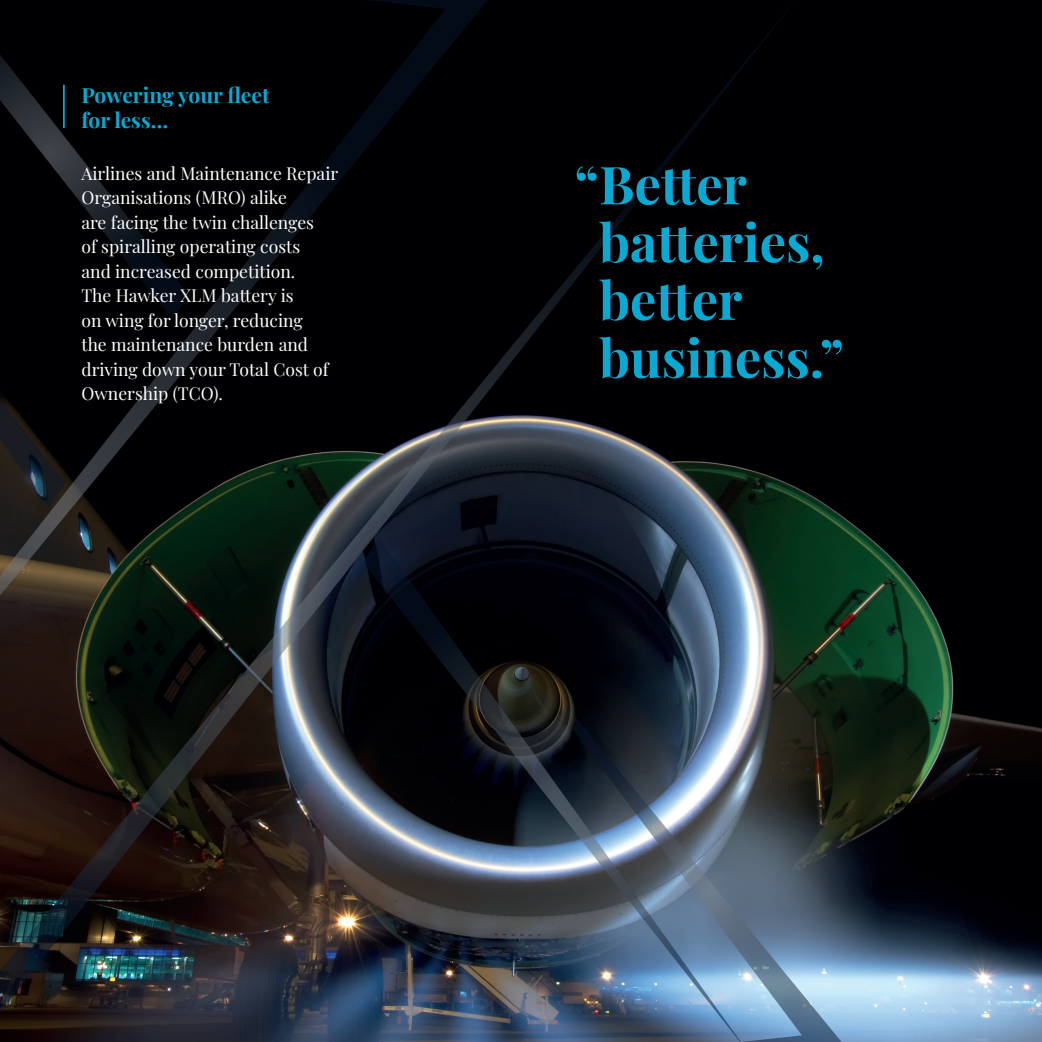
<style>
.page{position:relative;width:1042px;height:1042px;background:#fff}
.page>*{position:absolute;margin:0;border:0;box-sizing:border-box;transform-origin:0 0}
.t1{font:700 52.5px/57.8px "Playfair Display";color:#08aad4}
.t2{font:700 21px/25.2px "Playfair Display";color:#08aad4}
.t3{font:17.5px/24.5px "Playfair Display";color:#fff}
</style>
<div class="page">
<img style="left:0;top:0;width:1042px;height:1042px">
<svg style="left:741px;top:715px;width:100px;height:327px;background:#4d5f6b"></svg>
<svg style="left:363px;top:1012px;width:378px;height:30px;background:#445976"></svg>
<img style="left:0;top:0;width:796px;height:1012px">
<hr style="left:63px;top:85px;width:2px;height:43px;background:#08aad4">
<p class="t2" style="left:81px;top:80px;width:189px">Powering your fleet for less…</p>
<p class="t3" style="left:81px;top:159px;width:258px">Airlines and Maintenance Repair<br>Organisations (MRO) alike<br>are facing the twin challenges<br>of spiralling operating costs<br>and increased competition.<br>The Hawker XLM battery is<br>on wing for longer, reducing<br>the maintenance burden and driving down your Total Cost of<br>Ownership (TCO).</p>
<h1 class="t1" style="left:599px;top:151px;width:246px;text-indent:-25px">“Better batteries, better business.”</h1>
</div>
